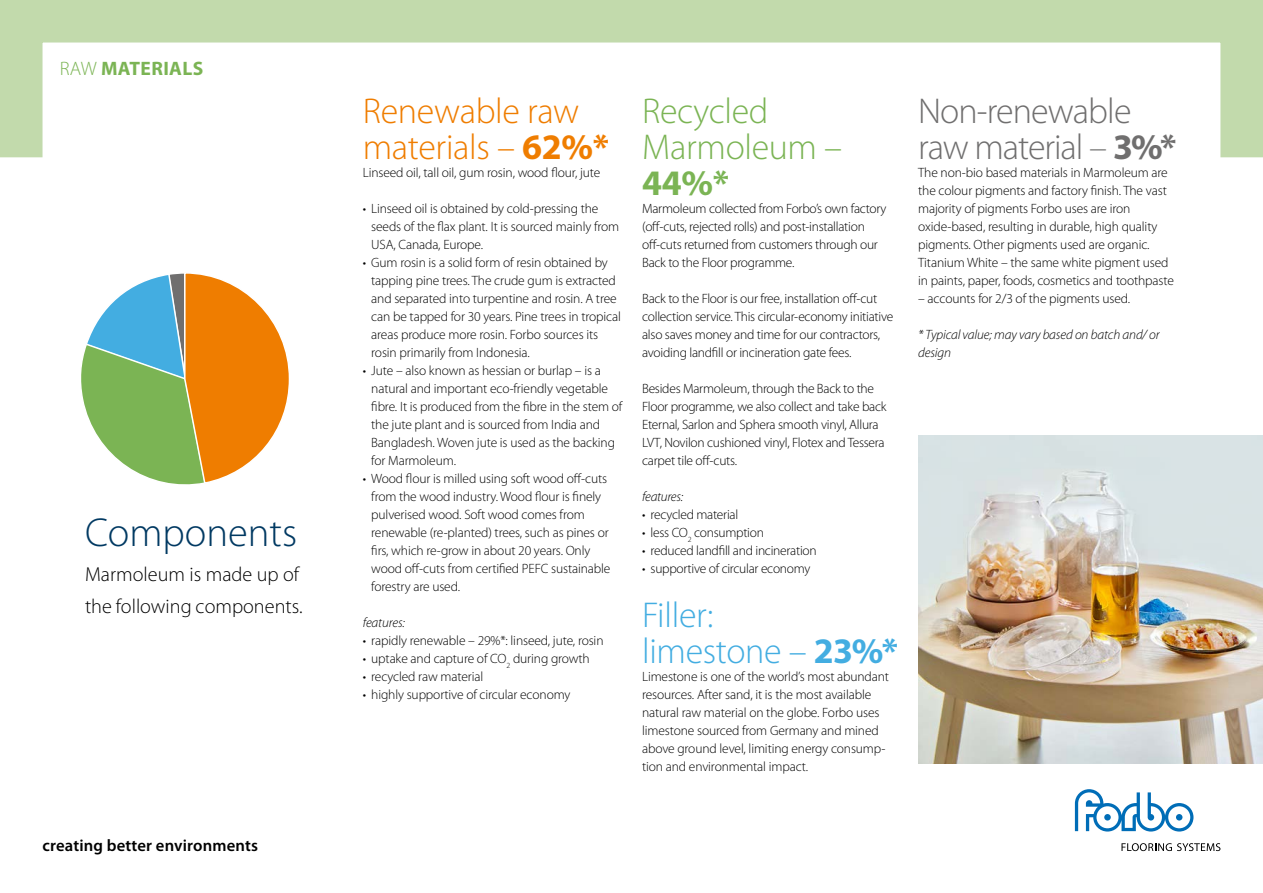
<style>
.page{position:relative;width:1263px;height:893px;background:#fff}
.page>*{position:absolute;margin:0;border:0;box-sizing:border-box;transform-origin:0 0}
.t1{font:300 40.5px "Myriad Pro";color:#003962}
.t2{font:300 36px/36px "Myriad Pro";letter-spacing:-.025em;color:#706f6f}
.t3{font:300 36px/36px "Myriad Pro";letter-spacing:-.01em;color:#ef7d00}
.t4{font:300 36px/36px "Myriad Pro";letter-spacing:-.01em;color:#43ade1}
.t5{font:300 36px/36px "Myriad Pro";letter-spacing:-.01em;color:#7bb454}
.t6{font:700 36px "Myriad Pro";color:#7bb454}
.t7{font:300 20.25px/32.4px "Myriad Pro";color:#000}
.t8{font:700 19.5px "Myriad Pro";letter-spacing:.02em;color:#7bb454}
.t9{font:600 16.65px "Myriad Pro";letter-spacing:.01em;color:#000}
.t10{font:300 13.5px/18px "Myriad Pro";letter-spacing:-.01em;color:#000}
.t11{font:italic 300 13.5px/18px "Myriad Pro";letter-spacing:-.01em;color:#000}
.s1{font-weight:300}
.s2{font-weight:700}
.s3{color:#828281}
</style>
<div class="page">
<div style="left:0;top:0;width:1263px;height:179px;border:43px solid #c2daac"></div>
<svg style="left:1121px;top:843px;width:99px;height:8px"></svg>
<svg style="left:1075px;top:789px;width:118px;height:42px"></svg>
<img style="left:918px;top:436px;width:345px;height:327px">
<svg style="left:81px;top:273px;width:208px;height:212px"></svg>
<h3 class="t8" style="left:60px;top:55px;width:145px"><span class="s1">RAW</span> MATERIALS</h3>
<h1 class="t1" style="left:85px;top:508px;width:214px">Components</h1>
<h3 class="t7" style="left:85px;top:557px;width:219px">Marmoleum is made up of the following components.</h3>
<p class="t9" style="left:43px;top:836px;width:217px">creating better environments</p>
<h2 class="t3" style="left:363px;top:93px;width:248px">Renewable raw materials – <span class="s2">62%*</span></h2>
<p class="t10" style="left:363px;top:163px;width:239px">Linseed oil, tall oil, gum rosin, wood flour, jute</p>
<p class="t10" style="left:371px;top:199px;width:249px;text-indent:-9px">• Linseed oil is obtained by cold-pressing the seeds of the flax plant. It is sourced mainly from<br>USA, Canada, Europe.</p>
<p class="t10" style="left:371px;top:253px;width:251px;text-indent:-9px">• Gum rosin is a solid form of resin obtained by tapping pine trees. The crude gum is extracted and separated into turpentine and rosin. A tree can be tapped for 30 years. Pine trees in tropical areas produce more rosin. Forbo sources its rosin primarily from Indonesia.</p>
<p class="t10" style="left:371px;top:361px;width:253px;text-indent:-9px">• Jute – also known as hessian or burlap – is a natural and important eco-friendly vegetable fibre. It is produced from the fibre in the stem of the jute plant and is sourced from India and Bangladesh. Woven jute is used as the backing for Marmoleum.</p>
<p class="t10" style="left:371px;top:469px;width:241px;text-indent:-9px">• Wood flour is milled using soft wood off-cuts from the wood industry. Wood flour is finely pulverised wood. Soft wood comes from renewable (re-planted) trees, such as pines or firs, which re-grow in about 20 years. Only wood off-cuts from certified PEFC sustainable forestry are used.</p>
<p class="t11" style="left:363px;top:614px;width:44px">features:</p>
<p class="t10" style="left:363px;top:631px;width:242px">• rapidly renewable – 29%*: linseed, jute, rosin</p>
<p class="t10" style="left:363px;top:649px;width:228px">• uptake and capture of CO<sub>2</sub> during growth</p>
<p class="t10" style="left:363px;top:667px;width:122px">• recycled raw material</p>
<p class="t10" style="left:363px;top:685px;width:209px">• highly supportive of circular economy</p>
<h2 class="t5" style="left:642px;top:93px;width:202px">Recycled<br>Marmoleum –</h2>
<h2 class="t6" style="left:642px;top:159px;width:88px">44%*</h2>
<p class="t10" style="left:642px;top:199px;width:246px">Marmoleum collected from Forbo’s own factory (off-cuts, rejected rolls) and post-installation off-cuts returned from customers through our Back to the Floor programme.</p>
<p class="t10" style="left:642px;top:289px;width:253px">Back to the Floor is our free, installation off-cut collection service. This circular-economy initiative also saves money and time for our contractors, avoiding landfill or incineration gate fees.</p>
<p class="t10" style="left:642px;top:379px;width:246px">Besides Marmoleum, through the Back to the Floor programme, we also collect and take back Eternal, Sarlon and Sphera smooth vinyl, Allura LVT, Novilon cushioned vinyl, Flotex and Tessera carpet tile off-cuts.</p>
<p class="t11" style="left:642px;top:488px;width:43px">features:</p>
<p class="t10" style="left:642px;top:505px;width:98px">• recycled material</p>
<p class="t10" style="left:642px;top:523px;width:123px">• less CO<sub>2</sub> consumption</p>
<p class="t10" style="left:642px;top:541px;width:176px">• reduced landfill and incineration</p>
<p class="t10" style="left:642px;top:559px;width:170px">• supportive of circular economy</p>
<h2 class="t4" style="left:642px;top:597px;width:257px">Filler:<br>limestone – <span class="s2">23%*</span></h2>
<p class="t10" style="left:642px;top:667px;width:248px">Limestone is one of the world’s most abundant resources. After sand, it is the most available natural raw material on the globe. Forbo uses limestone sourced from Germany and mined above ground level, limiting energy consump&shy;tion and environmental impact.</p>
<h2 class="t2" style="left:918px;top:93px;width:260px">Non-renewable raw material <span class="s3">–</span> <span class="s2">3%*</span></h2>
<p class="t10" style="left:918px;top:163px;width:257px">The non-bio based materials in Marmoleum are the colour pigments and factory finish. The vast majority of pigments Forbo uses are iron oxide-based, resulting in durable, high quality pigments. Other pigments used are organic.<br>Titanium White – the same white pigment used in paints, paper, foods, cosmetics and toothpaste</p>
<p class="t10" style="left:918px;top:289px;width:214px">– accounts for 2/3 of the pigments used.</p>
<p class="t11" style="left:918px;top:326px;width:243px">* Typical value; may vary based on batch and/ or design</p>
</div>
